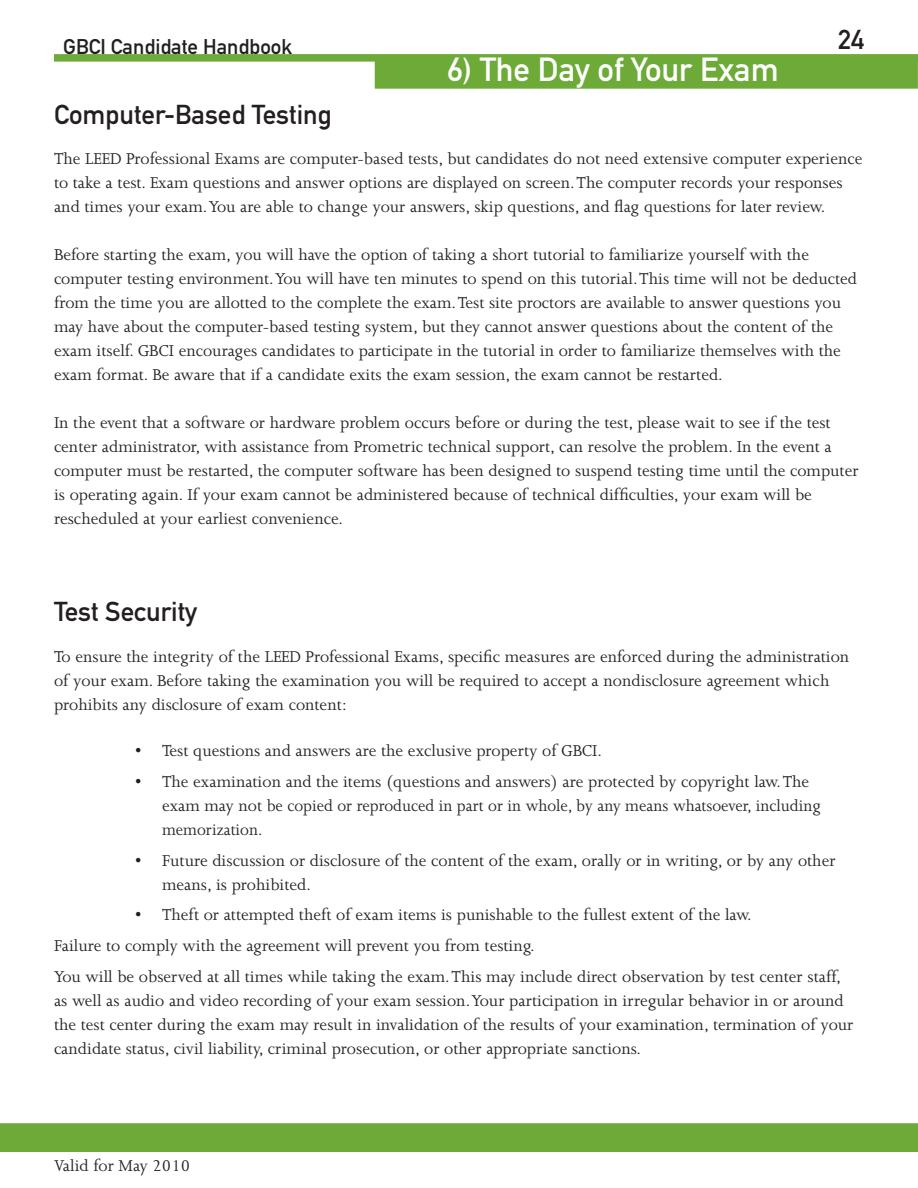
<style>
.page{position:relative;width:918px;height:1188px;background:#fff}
.page>*{position:absolute;margin:0;border:0;box-sizing:border-box;transform-origin:0 0}
.t1{font:33px "DIN Mittelschrift Std";color:#fff}
.t2{font:27px "DIN Mittelschrift Std";color:#231f20}
.t3{font:21px "DIN Mittelschrift Std";color:#231f20}
.t4{font:18px/24px "Joanna MT Std";color:#231f20}
.s1{font-family:"Times New Roman"}
</style>
<div class="page">
<div style="left:54px;top:54px;width:864px;height:8px;background:#6daa38"></div>
<div style="left:374px;top:61px;width:543px;height:28px;background:#6daa38"></div>
<div style="left:0;top:1123px;width:918px;height:29px;background:#6daa38"></div>
<hr style="left:917px;top:26px;width:1px;height:115px;background:#fff">
<p class="t3" style="left:63px;top:34px;width:231px">GBCI Candidate Handbook</p>
<p class="t2" style="left:838px;top:23px;width:27px">24</p>
<p class="t1" style="left:447px;top:50px;width:333px">6) The Day of Your Exam</p>
<p class="t2" style="left:54px;top:99px;width:279px">Computer-Based Testing</p>
<p class="t4" style="left:54px;top:147px;width:810px">The LEED Professional Exams are computer-based tests, but candidates do not need extensive computer experience to take a test. Exam questions and answer options are displayed on screen. The computer records your responses and times your exam. You are able to change your answers, skip questions, and flag questions for later review.</p>
<p class="t4" style="left:54px;top:243px;width:805px">Before starting the exam, you will have the option of taking a short tutorial to familiarize yourself with the computer testing environment. You will have ten minutes to spend on this tutorial. This time will not be deducted from the time you are allotted to the complete the exam. Test site proctors are available to answer questions you may have about the computer-based testing system, but they cannot answer questions about the content of the exam itself. GBCI encourages candidates to participate in the tutorial in order to familiarize themselves with the exam format. Be aware that if a candidate exits the exam session, the exam cannot be restarted.</p>
<p class="t4" style="left:54px;top:411px;width:806px">In the event that a software or hardware problem occurs before or during the test, please wait to see if the test center administrator, with assistance from Prometric technical support, can resolve the problem. In the event a computer must be restarted, the computer software has been designed to suspend testing time until the computer is operating again. If your exam cannot be administered because of technical difficulties, your exam will be rescheduled at your earliest convenience.</p>
<p class="t2" style="left:54px;top:596px;width:145px">Test Security</p>
<p class="t4" style="left:54px;top:644px;width:797px">To ensure the integrity of the LEED Professional Exams, specific measures are enforced during the administration of your exam. Before taking the examination you will be required to accept a nondisclosure agreement which prohibits any disclosure of exam content:</p>
<p class="t4" style="left:135px;top:739px;width:469px"><span class="s1">•</span> Test questions and answers are the exclusive property of GBCI.</p>
<p class="t4" style="left:162px;top:770px;width:660px;text-indent:-27px"><span class="s1">•</span> The examination and the items (questions and answers) are protected by copyright law. The exam may not be copied or reproduced in part or in whole, by any means whatsoever, including memorization.</p>
<p class="t4" style="left:162px;top:848px;width:675px;text-indent:-27px"><span class="s1">•</span> Future discussion or disclosure of the content of the exam, orally or in writing, or by any other means, is prohibited.</p>
<p class="t4" style="left:135px;top:903px;width:618px"><span class="s1">•</span> Theft or attempted theft of exam items is punishable to the fullest extent of the law.</p>
<p class="t4" style="left:54px;top:934px;width:482px">Failure to comply with the agreement will prevent you from testing.</p>
<p class="t4" style="left:54px;top:965px;width:801px">You will be observed at all times while taking the exam. This may include direct observation by test center staff, as well as audio and video recording of your exam session. Your participation in irregular behavior in or around the test center during the exam may result in invalidation of the results of your examination, termination of your candidate status, civil liability, criminal prosecution, or other appropriate sanctions.</p>
<p class="t4" style="left:54px;top:1154px;width:138px">Valid for May 2010</p>
</div>
